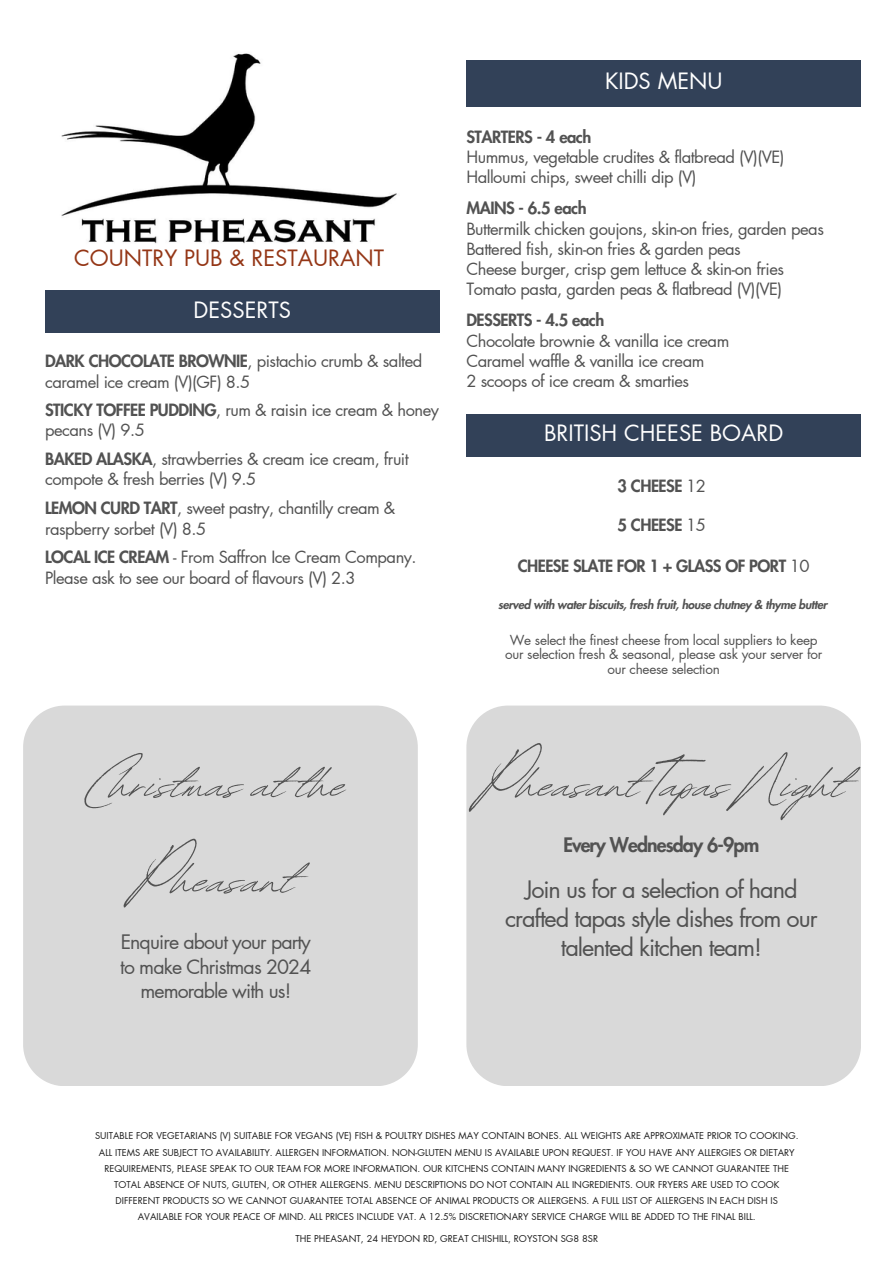
<style>
.page{position:relative;width:894px;height:1264px;background:#fff}
.page>*{position:absolute;margin:0;border:0;box-sizing:border-box;transform-origin:0 0}
.t1{font:69px/95.7px "Revive 80 Signature";color:#525252;text-align:center}
.t2{font:23.55px/29.2px "Futura LT Pro";letter-spacing:-.045em;color:#525252;text-align:center}
.t3{font:21.9px "Futura LT Pro";color:#fff}
.t4{font:21.9px "Futura LT Pro";color:#943616}
.t5{font:19.5px/24.8px "Futura LT Pro";letter-spacing:-.045em;color:#525252;text-align:center}
.t6{font:800 19.5px "Futura LT Pro";letter-spacing:-.045em;color:#525252}
.t7{font:16.5px/20.2px "Futura LT Pro";letter-spacing:-.03em;color:#525252}
.t8{font:800 16.5px "Futura LT Pro";letter-spacing:-.03em;color:#525252}
.t9{font:13.5px/14.7px "Futura LT Pro";letter-spacing:-.02em;color:#525252;text-align:center}
.t10{font:italic 800 12px "Futura LT Pro";letter-spacing:-.03em;color:#525252}
.t11{font:9.3px/16.2px "Futura LT Pro";color:#1e1e1e;text-align:center}
.s1{font-weight:800}
.s2{font-weight:400}
</style>
<div class="page">
<img style="left:61px;top:53px;width:336px;height:191px">
<div style="left:466px;top:61px;width:394px;height:46px;background:#324158"></div>
<div style="left:45px;top:291px;width:394px;height:42px;background:#324158"></div>
<div style="left:466px;top:414px;width:394px;height:42px;background:#324158"></div>
<div style="left:466px;top:705px;width:394px;height:381px;background:#d9d9d9"></div>
<div style="left:23px;top:705px;width:394px;height:381px;background:#d9d9d9"></div>
<p class="t4" style="left:74px;top:248px;width:311px">COUNTRY PUB &amp; RESTAURANT</p>
<p class="t3" style="left:194px;top:300px;width:99px">DESSERTS</p>
<p class="t7" style="left:45px;top:352px;width:379px"><span class="s1">DARK CHOCOLATE BROWNIE</span>, pistachio crumb &amp; salted caramel ice cream (V)(GF) 8.5</p>
<h1 class="t7" style="left:45px;top:400px;width:395px"><span class="s1">STICKY TOFFEE PUDDING</span>, rum &amp; raisin ice cream &amp; honey pecans (V) 9.5</h1>
<h5 class="t7" style="left:45px;top:449px;width:365px"><span class="s1">BAKED ALASKA</span>, strawberries &amp; cream ice cream, fruit compote &amp; fresh berries (V) 9.5</h5>
<h1 class="t7" style="left:45px;top:498px;width:352px"><span class="s1">LEMON CURD TART</span>, sweet pastry, chantilly cream &amp; raspberry sorbet (V) 8.5</h1>
<h4 class="t7" style="left:45px;top:548px;width:373px"><span class="s1">LOCAL ICE CREAM</span> - From Saffron Ice Cream Company.</h4>
<h3 class="t7" style="left:45px;top:568px;width:312px">Please ask to see our board of flavours (V) 2.3</h3>
<p class="t1" style="left:86px;top:724px;width:261px">Christmas at the<br>Pheasant</p>
<p class="t5" style="left:120px;top:930px;width:193px">Enquire about your party to make Christmas 2024 memorable with us!</p>
<h2 class="t3" style="left:605px;top:71px;width:119px">KIDS MENU</h2>
<p class="t8" style="left:466px;top:129px;width:126px">STARTERS - 4 each</p>
<p class="t7" style="left:466px;top:147px;width:319px">Hummus, vegetable crudites &amp; flatbread (V)(VE)</p>
<p class="t7" style="left:466px;top:168px;width:232px">Halloumi chips, sweet chilli dip (V)</p>
<h2 class="t8" style="left:466px;top:201px;width:122px">MAINS - 6.5 each</h2>
<p class="t7" style="left:466px;top:219px;width:359px">Buttermilk chicken goujons, skin-on fries, garden peas</p>
<p class="t7" style="left:466px;top:239px;width:276px">Battered fish, skin-on fries &amp; garden peas</p>
<p class="t7" style="left:466px;top:259px;width:319px">Cheese burger, crisp gem lettuce &amp; skin-on fries</p>
<p class="t7" style="left:466px;top:280px;width:317px">Tomato pasta, garden peas &amp; flatbread (V)(VE)</p>
<p class="t8" style="left:466px;top:313px;width:139px">DESSERTS - 4.5 each</p>
<p class="t7" style="left:466px;top:331px;width:264px">Chocolate brownie &amp; vanilla ice cream</p>
<p class="t7" style="left:466px;top:351px;width:239px">Caramel waffle &amp; vanilla ice cream</p>
<p class="t7" style="left:466px;top:371px;width:224px">2 scoops of ice cream &amp; smarties</p>
<p class="t3" style="left:544px;top:423px;width:241px">BRITISH CHEESE BOARD</p>
<p class="t8" style="left:617px;top:478px;width:90px">3 CHEESE <span class="s2">12</span></p>
<p class="t8" style="left:617px;top:517px;width:90px">5 CHEESE <span class="s2">15</span></p>
<p class="t8" style="left:517px;top:558px;width:293px">CHEESE SLATE FOR 1 + GLASS OF PORT <span class="s2">10</span></p>
<h2 class="t10" style="left:498px;top:599px;width:330px">served with water biscuits, fresh fruit, house chutney &amp; thyme butter</h2>
<h6 class="t9" style="left:505px;top:633px;width:318px">We select the finest cheese from local suppliers to keep our selection fresh &amp; seasonal, please ask your server for our cheese selection</h6>
<h6 class="t1" style="left:482px;top:724px;width:364px">Pheasant Tapas Night</h6>
<h6 class="t6" style="left:563px;top:835px;width:197px">Every Wednesday 6-9pm</h6>
<p class="t2" style="left:505px;top:875px;width:314px">Join us for a selection of hand crafted tapas style dishes from our talented kitchen team!</p>
<p class="t11" style="left:95px;top:1128px;width:704px">SUITABLE FOR VEGETARIANS (V) SUITABLE FOR VEGANS (VE) FISH &amp; POULTRY DISHES MAY CONTAIN BONES. ALL WEIGHTS ARE APPROXIMATE PRIOR TO COOKING.<br>ALL ITEMS ARE SUBJECT TO AVAILABILITY. ALLERGEN INFORMATION. NON-GLUTEN MENU IS AVAILABLE UPON REQUEST. IF YOU HAVE ANY ALLERGIES OR DIETARY REQUIREMENTS, PLEASE SPEAK TO OUR TEAM FOR MORE INFORMATION. OUR KITCHENS CONTAIN MANY INGREDIENTS &amp; SO WE CANNOT GUARANTEE THE TOTAL ABSENCE OF NUTS, GLUTEN, OR OTHER ALLERGENS. MENU DESCRIPTIONS DO NOT CONTAIN ALL INGREDIENTS. OUR FRYERS ARE USED TO COOK DIFFERENT PRODUCTS SO WE CANNOT GUARANTEE TOTAL ABSENCE OF ANIMAL PRODUCTS OR ALLERGENS. A FULL LIST OF ALLERGENS IN EACH DISH IS AVAILABLE FOR YOUR PEACE OF MIND. ALL PRICES INCLUDE VAT. A 12.5% DISCRETIONARY SERVICE CHARGE WILL BE ADDED TO THE FINAL BILL.</p>
<p class="t11" style="left:295px;top:1230px;width:304px">THE PHEASANT, 24 HEYDON RD, GREAT CHISHILL, ROYSTON SG8 8SR</p>
</div>
